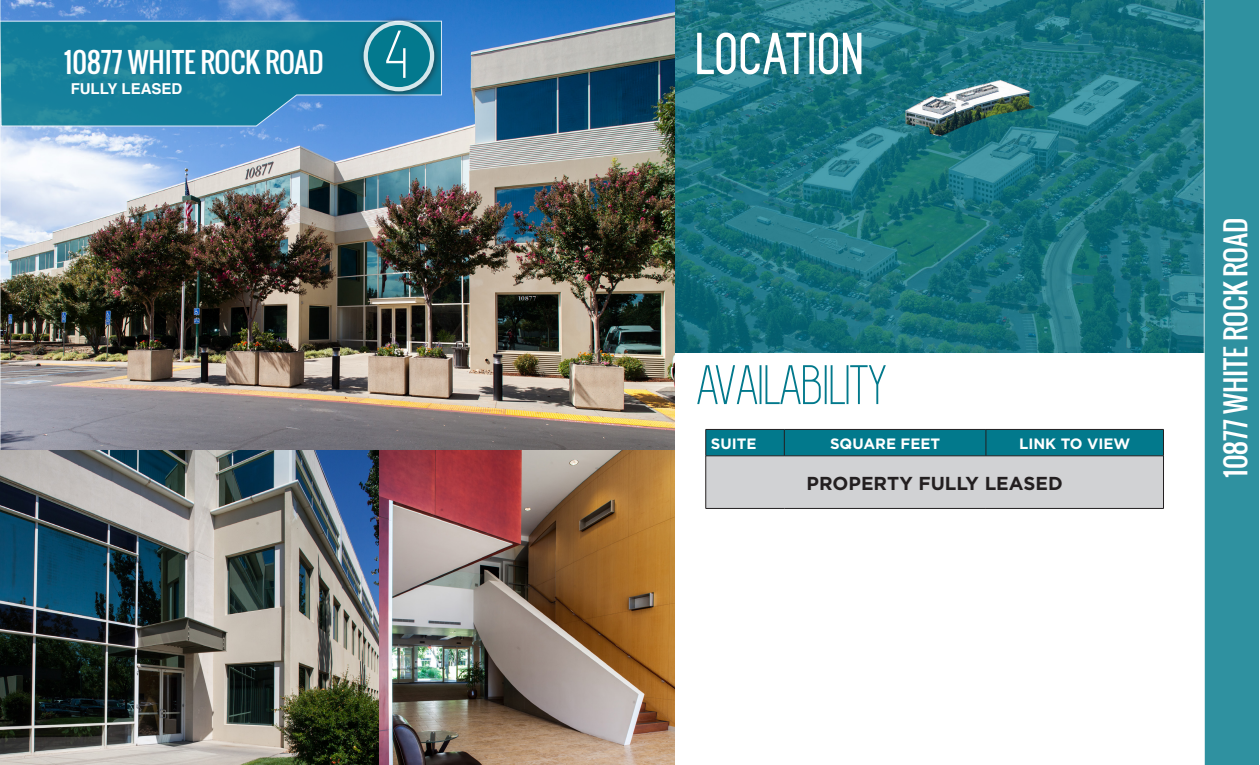
<style>
.page{position:relative;width:1260px;height:765px;background:#fff}
.page>*{position:absolute;margin:0;border:0;box-sizing:border-box;transform-origin:0 0}
.t1{font:70px "Simplifica";color:#fff}
.t2{font:57.5px "Simplifica";color:#02798c}
.t3{font:27.5px "Oswald";color:#fff}
.t4{font:700 18.75px "Gotham";color:#231f20}
.t5{font:700 15px "Gotham";color:#fff}
.t6{font:700 15px "Helvetica";color:#fff}
</style>
<div class="page">
<img style="left:676px;top:0;width:528px;height:353px">
<img style="left:1px;top:0;width:674px;height:765px">
<svg style="left:1px;top:20px;width:441px;height:107px;background:#2083a4"></svg>
<svg style="left:0;top:0;width:1px;height:765px"></svg>
<svg style="left:1204px;top:0;width:55px;height:765px;background:#3b97a5"></svg>
<div style="left:358px;top:15px;width:84px;height:84px;background:#231f20;opacity:.75"></div>
<div style="left:366px;top:23px;width:66px;height:66px;background:#02798c;border-radius:50%"></div>
<div style="left:364px;top:21px;width:70px;height:70px;border:4px solid #fff;border-radius:50%"></div>
<svg style="left:696px;top:31px;width:112px;height:45px"></svg>
<div style="left:810px;top:33px;width:4px;height:41px;border:2px solid #fff"></div>
<svg style="left:817px;top:25px;width:46px;height:57px"></svg>
<div style="left:706px;top:456px;width:458px;height:52px;background:#d1d2d4"></div>
<svg style="left:706px;top:429px;width:458px;height:27px;background:#047385"></svg>
<hr style="left:706px;top:456px;width:78px;height:1px;background:#231f20">
<hr style="left:706px;top:456px;width:1px;height:52px;background:#231f20">
<hr style="left:784px;top:456px;width:202px;height:1px;background:#231f20">
<hr style="left:986px;top:456px;width:178px;height:1px;background:#231f20">
<hr style="left:1163px;top:456px;width:1px;height:52px;background:#231f20">
<hr style="left:706px;top:508px;width:78px;height:1px;background:#231f20">
<hr style="left:784px;top:508px;width:202px;height:1px;background:#231f20">
<hr style="left:986px;top:508px;width:178px;height:1px;background:#231f20">
<p class="t3" style="left:64px;top:42px;width:261px">10877 WHITE ROCK ROAD</p>
<p class="t6" style="left:71px;top:76px;width:113px">FULLY LEASED</p>
<p class="t1" style="left:388px;top:18px;width:24px">4</p>
<p class="t2" style="left:698px;top:355px;width:192px">AVAILABILITY</p>
<p class="t5" style="left:711px;top:433px;width:47px">SUITE</p>
<p class="t5" style="left:830px;top:433px;width:112px">SQUARE FEET</p>
<p class="t5" style="left:1019px;top:433px;width:113px">LINK TO VIEW</p>
<p class="t4" style="left:807px;top:471px;width:258px">PROPERTY FULLY LEASED</p>
<p class="t3" style="left:1215px;top:478px;width:261px;rotate:-90deg">10877 WHITE ROCK ROAD</p>
</div>
